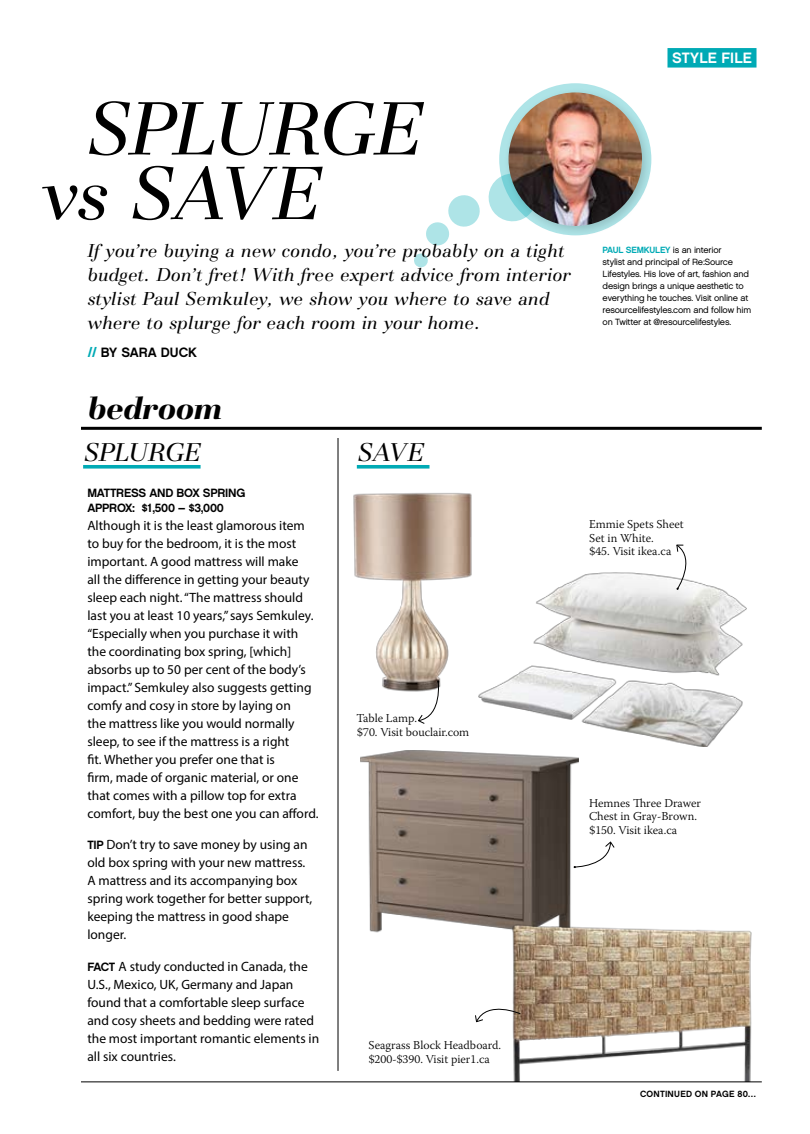
<style>
.page{position:relative;width:810px;height:1134px;background:#fff}
.page>*{position:absolute;margin:0;border:0;box-sizing:border-box;transform-origin:0 0}
.t1{font:italic 78.45px/64.7px "Basilia T";letter-spacing:-.02em;color:#000}
.t2{font:italic 700 33.45px "Basilia T";letter-spacing:-.015em;color:#000}
.t3{font:italic 26.85px "Basilia T";letter-spacing:-.01em;color:#000}
.t4{font:italic 19.5px/24px "Basilia T";color:#000}
.t5{font:15px "Chalet New York Nineteen Sixty";color:#fff}
.t6{font:13.5px/18px "Myriad Pro";color:#000}
.t7{font:13.5px "Chalet New York Nineteen Sixty";color:#000}
.t8{font:300 12px/13.5px "Warnock Pro";color:#000}
.t9{font:12px/15px "Chalet New York Nineteen Sixty";letter-spacing:-.02em;color:#000}
.t10{font:9px/12px "Chalet London Nineteen Sixty";letter-spacing:-.02em;color:#000}
.t11{font:9px "Chalet New York Nineteen Sixty";letter-spacing:-.02em;color:#00aab5}
.t12{font:9px "Chalet New York Nineteen Sixty";letter-spacing:.03em;color:#000}
.s1{color:#00aab5}
.s2{font-family:"Chalet New York Nineteen Sixty";font-size:12px}
.s3{font-family:"Chalet London Nineteen Sixty";color:#000}
</style>
<div class="page">
<img style="left:360px;top:750px;width:219px;height:183px">
<img style="left:479px;top:573px;width:267px;height:174px">
<div style="left:668px;top:48px;width:89px;height:20px;background:#00aab5"></div>
<div style="left:493px;top:77px;width:164px;height:164px;border:6px solid #fff;border-radius:50%"></div>
<svg style="left:426px;top:170px;width:78px;height:76px"></svg>
<svg style="left:414px;top:253px;width:14px;height:15px"></svg>
<div style="left:504px;top:87px;width:149px;height:150px;background:#000;opacity:.15"></div>
<img style="left:509px;top:92px;width:133px;height:134px;border-radius:67px">
<img style="left:353px;top:493px;width:119px;height:199px">
<img style="left:508px;top:918px;width:249px;height:164px">
<svg style="left:83px;top:465px;width:118px;height:4px"></svg>
<svg style="left:357px;top:465px;width:73px;height:4px"></svg>
<svg style="left:676px;top:544px;width:21px;height:46px"></svg>
<svg style="left:417px;top:680px;width:26px;height:44px"></svg>
<svg style="left:573px;top:841px;width:42px;height:27px"></svg>
<svg style="left:475px;top:1000px;width:46px;height:23px"></svg>
<hr style="left:81px;top:427px;width:681px;height:3px;background:#000">
<hr style="left:81px;top:1082px;width:681px;height:1px;background:#000">
<hr style="left:338px;top:438px;width:1px;height:633px;background:#000">
<h1 class="t1" style="left:41px;top:99px;width:382px;text-indent:45px">splurge vs save</h1>
<h3 class="t4" style="left:87px;top:240px;width:485px">If you’re buying a new condo, you’re probably on a tight budget. Don’t fret! With free expert advice from interior stylist Paul Semkuley, we show you where to save and where to splurge for each room in your home.</h3>
<p class="t7" style="left:88px;top:345px;width:111px"><span class="s1">//</span> BY SARA DUCK</p>
<h2 class="t2" style="left:87px;top:389px;width:136px">bedroom</h2>
<h3 class="t3" style="left:84px;top:438px;width:118px">splurge</h3>
<h3 class="t3" style="left:358px;top:438px;width:68px">save</h3>
<p class="t9" style="left:87px;top:485px;width:159px">MATTRESS AND BOX SPRING<br>APPROX: $1,500 – $3,000</p>
<p class="t6" style="left:87px;top:516px;width:233px">Although it is the least glamorous item to buy for the bedroom, it is the most important. A good mattress will make<br>all the difference in getting your beauty sleep each night. “The mattress should last you at least 10 years,” says Semkuley. “Especially when you purchase it with the coordinating box spring, [which] absorbs up to 50 per cent of the body’s impact.” Semkuley also suggests getting comfy and cosy in store by laying on<br>the mattress like you would normally sleep, to see if the mattress is a right<br>fit. Whether you prefer one that is<br>firm, made of organic material, or one that comes with a pillow top for extra comfort, buy the best one you can afford.</p>
<p class="t6" style="left:87px;top:835px;width:226px"><span class="s2">TIP</span> Don’t try to save money by using an old box spring with your new mattress.<br>A mattress and its accompanying box spring work together for better support, keeping the mattress in good shape longer.</p>
<p class="t6" style="left:87px;top:957px;width:233px"><span class="s2">FACT</span> A study conducted in Canada, the U.S., Mexico, UK, Germany and Japan found that a comfortable sleep surface and cosy sheets and bedding were rated the most important romantic elements in all six countries.</p>
<p class="t8" style="left:356px;top:711px;width:114px">Table Lamp.<br>$70. Visit bouclair.com</p>
<p class="t8" style="left:369px;top:1039px;width:134px">Seagrass Block Headboard. $200-$390. Visit pier1.ca</p>
<p class="t5" style="left:672px;top:49px;width:81px">STYLE FILE</p>
<p class="t11" style="left:603px;top:245px;width:121px">PAUL SEMKULEY <span class="s3">is an interior</span></p>
<p class="t10" style="left:603px;top:256px;width:150px">stylist and principal of Re:Source Lifestyles. His love of art, fashion and design brings a unique aesthetic to everything he touches. Visit online at resourcelifestyles.com and follow him on Twitter at @resourcelifestyles.</p>
<p class="t8" style="left:589px;top:517px;width:96px">Emmie Spets Sheet<br>Set in White.<br>$45. Visit ikea.ca</p>
<p class="t8" style="left:589px;top:796px;width:114px">Hemnes Three Drawer<br>Chest in Gray-Brown. $150. Visit ikea.ca</p>
<p class="t12" style="left:640px;top:1088px;width:117px">CONTINUED ON PAGE 80…</p>
</div>
